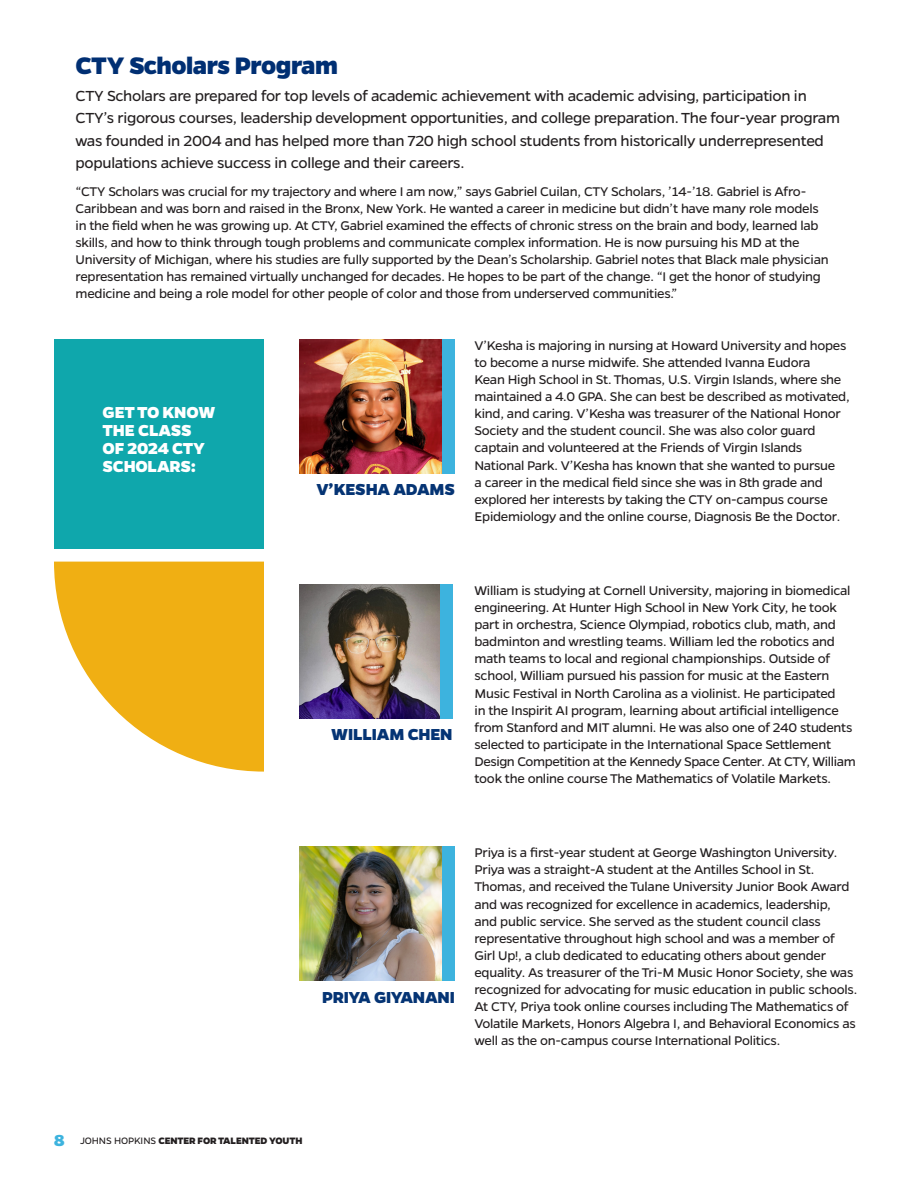
<style>
.page{position:relative;width:918px;height:1188px;background:#fff}
.page>*{position:absolute;margin:0;border:0;box-sizing:border-box;transform-origin:0 0}
.t1{font:800 27px "Gentona";letter-spacing:-.02em;color:#002f73}
.t2{font:800 18px "Gentona";letter-spacing:-.01em;color:#053474}
.t3{font:800 18px/18px "Gentona";letter-spacing:-.01em;color:#fff}
.t4{font:16.5px/22.5px "Gentona";letter-spacing:-.02em;color:#231f20}
.t5{font:14.25px/17.1px "Gentona";letter-spacing:-.02em;color:#231f20}
.t6{font:800 10.5px "Gentona";letter-spacing:-.015em;color:#231f20}
.s1{font-size:18px;color:#3db3de}
.s2{font-weight:400}
</style>
<div class="page">
<img style="left:300px;top:847px;width:143px;height:134px">
<img style="left:300px;top:339px;width:143px;height:135px">
<img style="left:300px;top:584px;width:140px;height:135px">
<svg style="left:54px;top:562px;width:210px;height:210px;fill:#f0af13"></svg>
<div style="left:443px;top:339px;width:12px;height:135px;background:#3db3de"></div>
<div style="left:440px;top:584px;width:13px;height:135px;background:#3db3de"></div>
<div style="left:443px;top:847px;width:12px;height:134px;background:#3db3de"></div>
<div style="left:54px;top:339px;width:210px;height:210px;background:#0fa7ac"></div>
<p class="t1" style="left:76px;top:50px;width:264px">CTY Scholars Program</p>
<p class="t4" style="left:76px;top:84px;width:766px">CTY Scholars are prepared for top levels of academic achievement with academic advising, participation in CTY’s rigorous courses, leadership development opportunities, and college preparation. The four-year program was founded in 2004 and has helped more than 720 high school students from historically underrepresented populations achieve success in college and their careers.</p>
<p class="t5" style="left:76px;top:182px;width:755px">“CTY Scholars was crucial for my trajectory and where I am now,” says Gabriel Cuilan, CTY Scholars, ’14-’18. Gabriel is Afro-Caribbean and was born and raised in the Bronx, New York. He wanted a career in medicine but didn’t have many role models in the field when he was growing up. At CTY, Gabriel examined the effects of chronic stress on the brain and body, learned lab skills, and how to think through tough problems and communicate complex information. He is now pursuing his MD at the University of Michigan, where his studies are fully supported by the Dean’s Scholarship. Gabriel notes that Black male physician representation has remained virtually unchanged for decades. He hopes to be part of the change. “I get the honor of studying medicine and being a role model for other people of color and those from underserved communities.”</p>
<p class="t3" style="left:103px;top:403px;width:114px">GET TO KNOW<br>THE CLASS<br>OF 2024 CTY<br>SCHOLARS:</p>
<p class="t2" style="left:316px;top:479px;width:140px">V’KESHA ADAMS</p>
<p class="t5" style="left:475px;top:337px;width:377px">V’Kesha is majoring in nursing at Howard University and hopes to become a nurse midwife. She attended Ivanna Eudora<br>Kean High School in St. Thomas, U.S. Virgin Islands, where she maintained a 4.0 GPA. She can best be described as motivated, kind, and caring. V’Kesha was treasurer of the National Honor Society and the student council. She was also color guard captain and volunteered at the Friends of Virgin Islands National Park. V’Kesha has known that she wanted to pursue<br>a career in the medical field since she was in 8th grade and explored her interests by taking the CTY on-campus course Epidemiology and the online course, Diagnosis Be the Doctor.</p>
<p class="t2" style="left:331px;top:724px;width:123px">WILLIAM CHEN</p>
<p class="t5" style="left:475px;top:582px;width:383px">William is studying at Cornell University, majoring in biomedical engineering. At Hunter High School in New York City, he took part in orchestra, Science Olympiad, robotics club, math, and badminton and wrestling teams. William led the robotics and math teams to local and regional championships. Outside of school, William pursued his passion for music at the Eastern Music Festival in North Carolina as a violinist. He participated<br>in the Inspirit AI program, learning about artificial intelligence from Stanford and MIT alumni. He was also one of 240 students selected to participate in the International Space Settlement Design Competition at the Kennedy Space Center. At CTY, William took the online course The Mathematics of Volatile Markets.</p>
<p class="t2" style="left:322px;top:987px;width:134px">PRIYA GIYANANI</p>
<p class="t5" style="left:475px;top:844px;width:384px">Priya is a first-year student at George Washington University.<br>Priya was a straight-A student at the Antilles School in St.<br>Thomas, and received the Tulane University Junior Book Award and was recognized for excellence in academics, leadership,<br>and public service. She served as the student council class representative throughout high school and was a member of Girl Up!, a club dedicated to educating others about gender equality. As treasurer of the Tri-M Music Honor Society, she was recognized for advocating for music education in public schools.<br>At CTY, Priya took online courses including The Mathematics of Volatile Markets, Honors Algebra I, and Behavioral Economics as well as the on-campus course International Politics.</p>
<p class="t6" style="left:54px;top:1134px;width:250px"><span class="s1">8</span> <span class="s2">JOHNS HOPKINS</span> CENTER FOR TALENTED YOUTH</p>
</div>
